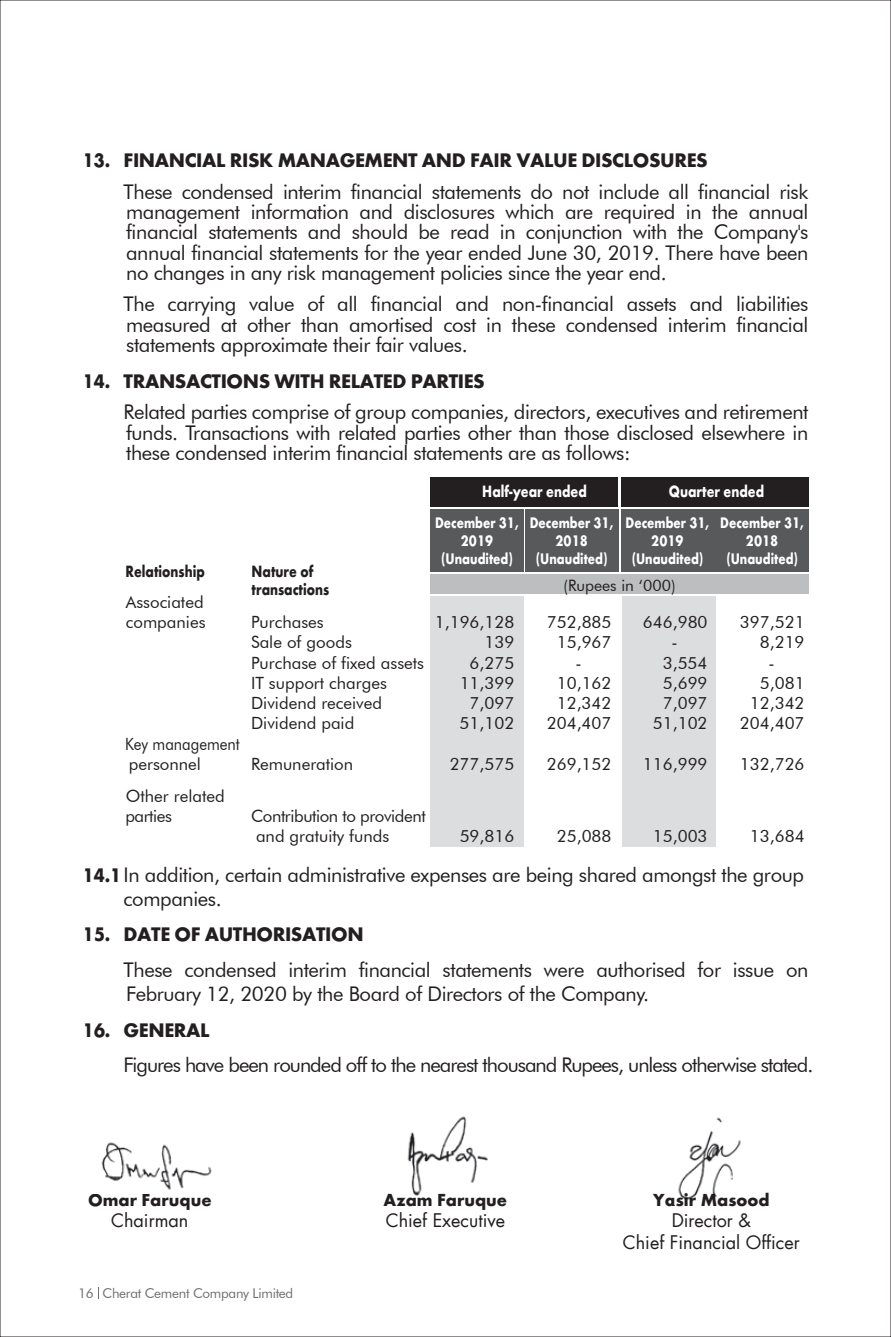
<style>
.page{position:relative;width:891px;height:1337px;background:#fff}
.page>*{position:absolute;margin:0;border:0;box-sizing:border-box;transform-origin:0 0}
.t1{font:20.25px/20.2px "Futura BT";letter-spacing:-.02em;color:#231f20;text-align:justify}
.t2{font:20.25px "Futura Bold DTC";letter-spacing:-.02em;color:#231f20;scale:.9 1}
.t3{font:20.25px "Futura BT";letter-spacing:-.05em;color:#231f20}
.t4{font:18px/21.6px "Futura";color:#231f20;text-align:center}
.t5{font:18px "Futura Bold DTC";color:#231f20}
.t6{font:16.88px/20.2px "Futura BT";color:#231f20}
.t7{font:16.88px/20.2px "Futura BT";letter-spacing:-.025em;color:#231f20}
.t8{font:16.88px/18px "Futura Bold DTC";color:#231f20;scale:.81 1}
.t9{font:16.88px "Futura Bold DTC";color:#fff;scale:.81 1}
.t10{font:16.88px/20.2px "Futura BT";color:#231f20;scale:.89 1}
.t11{font:15.75px/18px "Futura Bold DTC";color:#fff;text-align:center;scale:.81 1}
.t12{font:15.75px "Futura BT";color:#231f20}
.t13{font:13.5px "Futura BT";letter-spacing:-.02em;color:#6d6e71}
.s1{font-family:"Futura Bold DTC"}
</style>
<div class="page">
<div style="left:430px;top:596px;width:94px;height:251px;background:#dcddde"></div>
<div style="left:622px;top:596px;width:93px;height:251px;background:#dcddde"></div>
<div style="left:430px;top:477px;width:188px;height:29px;background:#231f20"></div>
<div style="left:430px;top:509px;width:94px;height:63px;background:#58595b"></div>
<div style="left:525px;top:509px;width:93px;height:63px;background:#58595b"></div>
<div style="left:621px;top:477px;width:188px;height:29px;background:#231f20"></div>
<div style="left:621px;top:509px;width:93px;height:63px;background:#58595b"></div>
<div style="left:716px;top:509px;width:93px;height:63px;background:#58595b"></div>
<div style="left:430px;top:574px;width:379px;height:20px;background:#bcbec0"></div>
<img style="left:407px;top:1116px;width:81px;height:80px">
<img style="left:101px;top:1142px;width:111px;height:48px">
<img style="left:678px;top:1117px;width:63px;height:83px">
<p class="t2" style="left:82px;top:148px;width:696px">13. FINANCIAL RISK MANAGEMENT AND FAIR VALUE DISCLOSURES</p>
<p class="t1" style="left:124px;top:181px;width:686px">These condensed interim financial statements do not include all financial risk management information and disclosures which are required in the annual financial statements and should be read in conjunction with the Company's annual financial statements for the year ended June 30, 2019. There have been no changes in any risk management policies since the year end.</p>
<p class="t1" style="left:124px;top:294px;width:686px">The carrying value of all financial and non-financial assets and liabilities measured at other than amortised cost in these condensed interim financial statements approximate their fair values.</p>
<p class="t2" style="left:82px;top:369px;width:449px">14. TRANSACTIONS WITH RELATED PARTIES</p>
<p class="t1" style="left:124px;top:402px;width:686px">Related parties comprise of group companies, directors, executives and retirement funds. Transactions with related parties other than those disclosed elsewhere in these condensed interim financial statements are as follows:</p>
<p class="t9" style="left:482px;top:482px;width:131px">Half-year ended</p>
<p class="t11" style="left:435px;top:514px;width:105px">December 31,<br>2019 (Unaudited)</p>
<p class="t11" style="left:530px;top:514px;width:105px">December 31,<br>2018 (Unaudited)</p>
<p class="t11" style="left:626px;top:514px;width:105px">December 31,<br>2019 (Unaudited)</p>
<p class="t11" style="left:720px;top:514px;width:105px">December 31,<br>2018 (Unaudited)</p>
<p class="t9" style="left:669px;top:482px;width:119px">Quarter ended</p>
<p class="t8" style="left:126px;top:562px;width:99px">Relationship</p>
<p class="t8" style="left:252px;top:562px;width:97px">Nature of transactions</p>
<p class="t12" style="left:564px;top:575px;width:114px">(Rupees in ‘000)</p>
<p class="t6" style="left:126px;top:591px;width:81px">Associated companies</p>
<p class="t6" style="left:251px;top:612px;width:74px">Purchases</p>
<p class="t6" style="left:435px;top:612px;width:81px">1,196,128</p>
<p class="t6" style="left:547px;top:612px;width:66px">752,885</p>
<p class="t6" style="left:643px;top:612px;width:66px">646,980</p>
<p class="t6" style="left:740px;top:612px;width:66px">397,521</p>
<p class="t6" style="left:251px;top:632px;width:102px">Sale of goods</p>
<p class="t6" style="left:485px;top:632px;width:31px">139</p>
<p class="t6" style="left:557px;top:632px;width:56px">15,967</p>
<p class="t6" style="left:672px;top:632px;width:8px">-</p>
<p class="t6" style="left:760px;top:632px;width:46px">8,219</p>
<p class="t6" style="left:251px;top:652px;width:175px">Purchase of fixed assets</p>
<p class="t6" style="left:470px;top:652px;width:46px">6,275</p>
<p class="t6" style="left:575px;top:652px;width:8px">-</p>
<p class="t6" style="left:663px;top:652px;width:46px">3,554</p>
<p class="t6" style="left:769px;top:652px;width:8px">-</p>
<p class="t6" style="left:251px;top:672px;width:137px">IT support charges</p>
<p class="t6" style="left:460px;top:672px;width:56px">11,399</p>
<p class="t6" style="left:557px;top:672px;width:56px">10,162</p>
<p class="t6" style="left:663px;top:672px;width:46px">5,699</p>
<p class="t6" style="left:760px;top:672px;width:46px">5,081</p>
<p class="t6" style="left:251px;top:693px;width:133px">Dividend received</p>
<p class="t6" style="left:470px;top:693px;width:46px">7,097</p>
<p class="t6" style="left:557px;top:693px;width:56px">12,342</p>
<p class="t6" style="left:663px;top:693px;width:46px">7,097</p>
<p class="t6" style="left:750px;top:693px;width:56px">12,342</p>
<p class="t6" style="left:251px;top:713px;width:105px">Dividend paid</p>
<p class="t6" style="left:460px;top:713px;width:56px">51,102</p>
<p class="t6" style="left:547px;top:713px;width:66px">204,407</p>
<p class="t6" style="left:653px;top:713px;width:56px">51,102</p>
<p class="t6" style="left:740px;top:713px;width:66px">204,407</p>
<p class="t10" style="left:125px;top:733px;width:130px">Key management personnel</p>
<p class="t6" style="left:125px;top:785px;width:101px">Other related parties</p>
<p class="t6" style="left:251px;top:753px;width:104px">Remuneration</p>
<p class="t6" style="left:450px;top:753px;width:66px">277,575</p>
<p class="t6" style="left:547px;top:753px;width:66px">269,152</p>
<p class="t6" style="left:643px;top:753px;width:66px">116,999</p>
<p class="t6" style="left:740px;top:753px;width:66px">132,726</p>
<p class="t7" style="left:251px;top:805px;width:176px">Contribution to provident and gratuity funds</p>
<p class="t6" style="left:460px;top:825px;width:56px">59,816</p>
<p class="t6" style="left:557px;top:825px;width:56px">25,088</p>
<p class="t6" style="left:653px;top:825px;width:56px">15,003</p>
<p class="t6" style="left:750px;top:825px;width:56px">13,684</p>
<p class="t1" style="left:124px;top:862px;width:682px;line-height:24.3px;text-indent:-41px"><span class="s1">14.1</span>In addition, certain administrative expenses are being shared amongst the group companies.</p>
<p class="t2" style="left:82px;top:922px;width:314px">15. DATE OF AUTHORISATION</p>
<p class="t1" style="left:124px;top:957px;width:686px;line-height:24.3px">These condensed interim financial statements were authorised for issue on<br>February 12, 2020 by the Board of Directors of the Company.</p>
<p class="t2" style="left:82px;top:1018px;width:143px">16. GENERAL</p>
<p class="t3" style="left:124px;top:1053px;width:691px">Figures have been rounded off to the nearest thousand Rupees, unless otherwise stated.</p>
<p class="t5" style="left:88px;top:1188px;width:125px">Omar Faruque</p>
<p class="t4" style="left:111px;top:1209px;width:79px">Chairman</p>
<p class="t13" style="left:78px;top:1284px;width:217px">16 Cherat Cement Company Limited</p>
<p class="t5" style="left:384px;top:1188px;width:125px">Azam Faruque</p>
<p class="t4" style="left:386px;top:1209px;width:121px">Chief Executive</p>
<p class="t5" style="left:653px;top:1188px;width:118px">Yasir Masood</p>
<p class="t4" style="left:623px;top:1209px;width:178px">Director &amp;<br>Chief Financial Officer</p>
</div>
